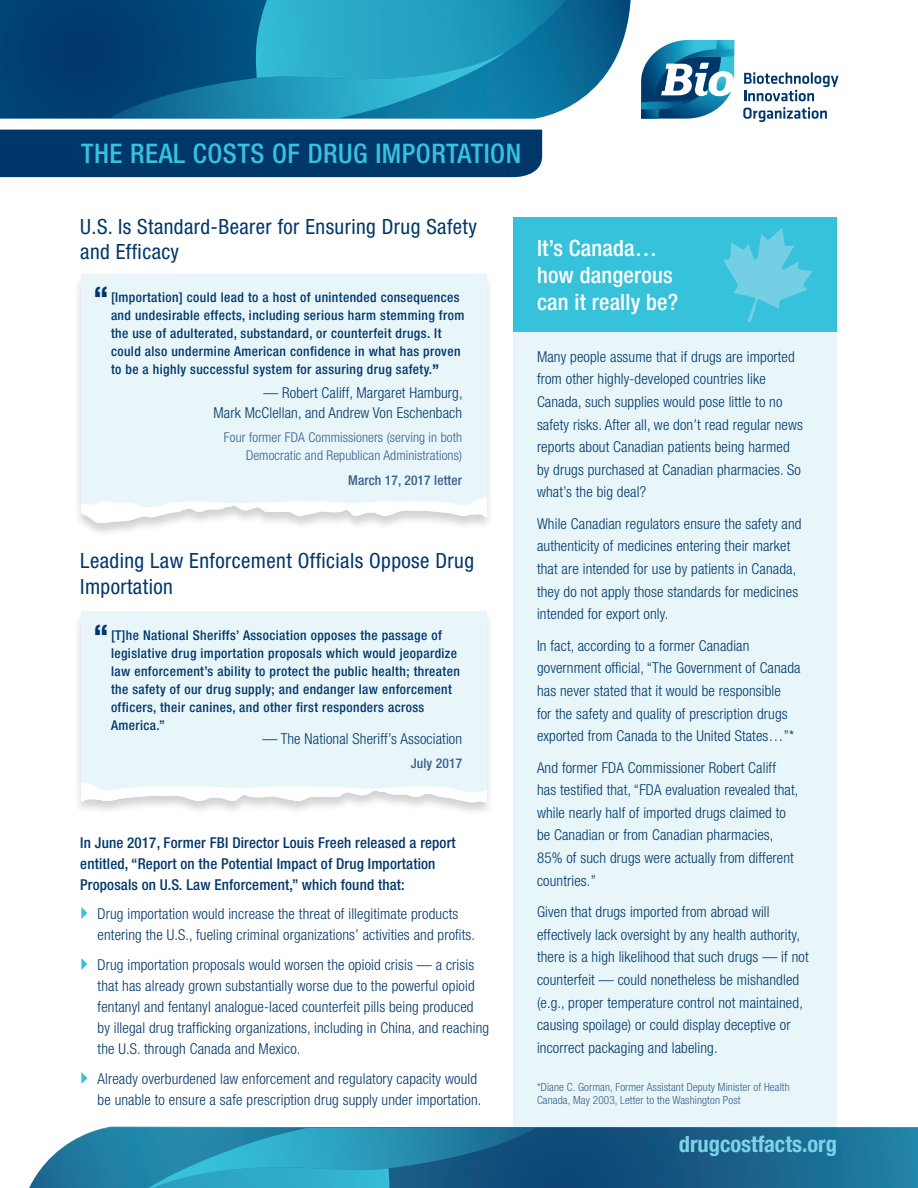
<style>
.page{position:relative;width:918px;height:1188px;background:#fff}
.page>*{position:absolute;margin:0;border:0;box-sizing:border-box;transform-origin:0 0}
.t1{font:800 condensed 30px "Helvetica Neue LT Std";color:#00376b}
.t2{font:500 condensed 27px "Helvetica Neue LT Std";letter-spacing:.02em;color:#37c2dc}
.t3{font:500 condensed 22.5px/27px "Helvetica Neue LT Std";letter-spacing:.01em;color:#fff}
.t4{font:700 condensed 22.5px "Helvetica Neue LT Std";color:#7ed2e6}
.t5{font:condensed 21px/25.2px "Helvetica Neue LT Std";letter-spacing:.02em;color:#00376b}
.t6{font:300 condensed 15px/22.6px "Helvetica Neue LT Std";letter-spacing:.01em;color:#00376b}
.t7{font:500 condensed 15px/21px "Helvetica Neue LT Std";letter-spacing:.01em;color:#00376b}
.t8{font:500 condensed 13.5px/18px "Helvetica Neue LT Std";letter-spacing:.03em;color:#00376b}
.t9{font:300 condensed 13.5px/18px "Helvetica Neue LT Std";letter-spacing:.01em;color:#375f8f;text-align:right}
.t10{font:500 condensed 13.5px "Helvetica Neue LT Std";letter-spacing:.01em;color:#375f8f}
.t11{font:300 condensed 11.25px/13.5px "Helvetica Neue LT Std";letter-spacing:.01em;color:#375f8f}
.s1{font-weight:800}
</style>
<div class="page">
<div style="left:0;top:0;width:109px;height:119px;background:#003e71"></div>
<svg style="left:109px;top:0;width:522px;height:119px;background:#2084aa"></svg>
<svg style="left:641px;top:40px;width:93px;height:79px"></svg>
<svg style="left:743px;top:107px;width:84px;height:15px"></svg>
<svg style="left:744px;top:72px;width:95px;height:29px"></svg>
<div style="left:73px;top:273px;width:421px;height:264px;background:#231f20;opacity:.2"></div>
<svg style="left:81px;top:510px;width:405px;height:14px"></svg>
<div style="left:81px;top:274px;width:405px;height:236px;background:#e8f6f9"></div>
<div style="left:73px;top:611px;width:421px;height:206px;background:#231f20;opacity:.2"></div>
<svg style="left:81px;top:795px;width:405px;height:14px"></svg>
<div style="left:81px;top:612px;width:405px;height:183px;background:#e8f6f9"></div>
<div style="left:513px;top:320px;width:324px;height:816px;background:#e8f6f9"></div>
<svg style="left:536px;top:1127px;width:382px;height:61px;background:#176089"></svg>
<svg style="left:29px;top:1126px;width:507px;height:62px;background:#328faf"></svg>
<div style="left:0;top:130px;width:542px;height:47px;background:#00376b"></div>
<div style="left:513px;top:218px;width:323px;height:114px;background:#37c2dc"></div>
<svg style="left:723px;top:228px;width:89px;height:94px"></svg>
<p class="t2" style="left:81px;top:137px;width:442px">THE REAL COSTS OF DRUG IMPORTATION</p>
<p class="t5" style="left:80px;top:214px;width:398px">U.S. Is Standard-Bearer for Ensuring Drug Safety and Efficacy</p>
<p class="t3" style="left:537px;top:234px;width:143px">It’s Canada… how dangerous can it really be?</p>
<p class="t1" style="left:94px;top:279px;width:16px">“</p>
<p class="t8" style="left:111px;top:288px;width:355px">[Importation] could lead to a host of unintended consequences and undesirable effects, including serious harm stemming from the use of adulterated, substandard, or counterfeit drugs. It could also undermine American confidence in what has proven to be a highly successful system for assuring drug safety.<span class="s1">”</span></p>
<p class="t6" style="left:537px;top:345px;width:267px">Many people assume that if drugs are imported from other highly-developed countries like Canada, such supplies would pose little to no safety risks. After all, we don’t read regular news reports about Canadian patients being harmed by drugs purchased at Canadian pharmacies. So what’s the big deal?</p>
<p class="t6" style="left:537px;top:512px;width:266px">While Canadian regulators ensure the safety and authenticity of medicines entering their market that are intended for use by patients in Canada, they do not apply those standards for medicines intended for export only.</p>
<p class="t6" style="left:537px;top:634px;width:265px">In fact, according to a former Canadian government official, “The Government of Canada has never stated that it would be responsible<br>for the safety and quality of prescription drugs exported from Canada to the United States…”*</p>
<p class="t6" style="left:537px;top:756px;width:263px">And former FDA Commissioner Robert Califf has testified that, “FDA evaluation revealed that, while nearly half of imported drugs claimed to be Canadian or from Canadian pharmacies, 85% of such drugs were actually from different countries.”</p>
<p class="t6" style="left:537px;top:900px;width:273px">Given that drugs imported from abroad will effectively lack oversight by any health authority, there is a high likelihood that such drugs — if not counterfeit — could nonetheless be mishandled (e.g., proper temperature control not maintained, causing spoilage) or could display deceptive or incorrect packaging and labeling.</p>
<p class="t6" style="left:214px;top:383px;width:251px;line-height:19.5px;text-align:right">— Robert Califf, Margaret Hamburg,<br>Mark McClellan, and Andrew Von Eschenbach</p>
<p class="t9" style="left:224px;top:428px;width:240px">Four former FDA Commissioners (serving in both<br>Democratic and Republican Administrations)</p>
<p class="t10" style="left:348px;top:472px;width:115px">March 17, 2017 letter</p>
<p class="t5" style="left:80px;top:548px;width:395px">Leading Law Enforcement Officials Oppose Drug<br>Importation</p>
<p class="t1" style="left:94px;top:617px;width:16px">“</p>
<p class="t8" style="left:111px;top:626px;width:350px">[T]he National Sheriffs’ Association opposes the passage of legislative drug importation proposals which would jeopardize law enforcement’s ability to protect the public health; threaten the safety of our drug supply; and endanger law enforcement officers, their canines, and other first responders across America.”</p>
<p class="t6" style="left:262px;top:727px;width:201px">— The National Sheriff’s Association</p>
<p class="t10" style="left:411px;top:756px;width:53px">July 2017</p>
<p class="t7" style="left:80px;top:832px;width:377px">In June 2017, Former FBI Director Louis Freeh released a report entitled, “Report on the Potential Impact of Drug Importation<br>Proposals on U.S. Law Enforcement,” which found that:</p>
<p class="t6" style="left:98px;top:903px;width:379px;line-height:21px">Drug importation would increase the threat of illegitimate products entering the U.S., fueling criminal organizations’ activities and profits.</p>
<p class="t6" style="left:98px;top:954px;width:393px;line-height:21px">Drug importation proposals would worsen the opioid crisis — a crisis that has already grown substantially worse due to the powerful opioid fentanyl and fentanyl analogue-laced counterfeit pills being produced by illegal drug trafficking organizations, including in China, and reaching the U.S. through Canada and Mexico.</p>
<p class="t6" style="left:98px;top:1068px;width:385px;line-height:21px">Already overburdened law enforcement and regulatory capacity would be unable to ensure a safe prescription drug supply under importation.</p>
<p class="t11" style="left:537px;top:1080px;width:254px">*Diane C. Gorman, Former Assistant Deputy Minister of Health<br>Canada, May 2003, Letter to the Washington Post</p>
<p class="t4" style="left:679px;top:1131px;width:160px">drugcostfacts.org</p>
</div>
